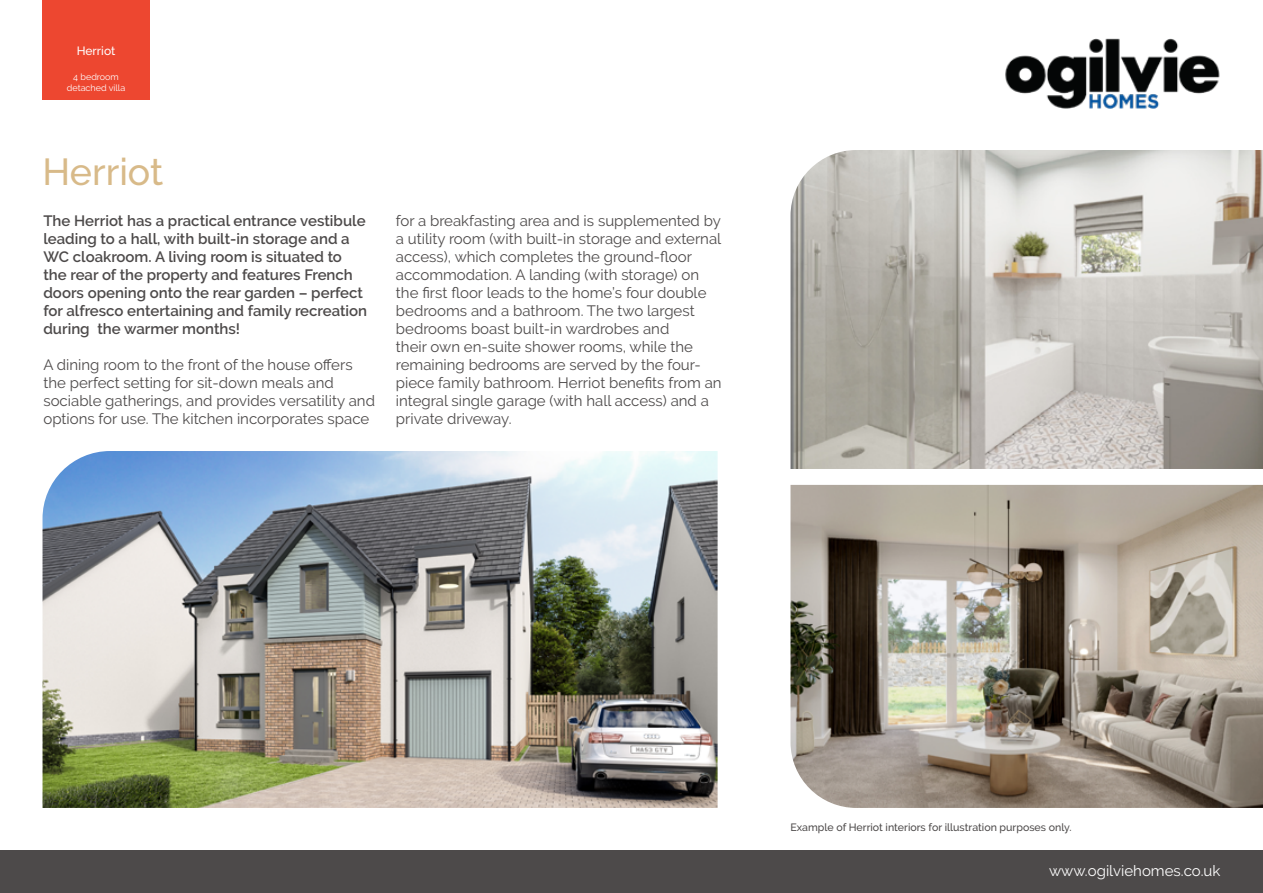
<style>
.page{position:relative;width:1263px;height:893px;background:#fff}
.page>*{position:absolute;margin:0;border:0;box-sizing:border-box;transform-origin:0 0}
.t1{font:500 37.5px "Raleway";color:#d8ba89}
.t2{font:15px/18px "Raleway";color:#4d4a4a}
.t3{font:600 15px/18px "Raleway";color:#4d4a4a}
.t4{font:15px "Raleway";color:#fff}
.t5{font:500 12px "Raleway";color:#fff}
.t6{font:500 10.65px "Raleway";color:#4d4a4a}
.t7{font:9px/10.8px "Raleway";color:#fff;text-align:center}
</style>
<div class="page">
<img style="left:43px;top:451px;width:675px;height:357px">
<div style="left:43px;top:0;width:107px;height:100px;background:#ed4730"></div>
<img style="left:790px;top:150px;width:473px;height:319px">
<img style="left:790px;top:485px;width:473px;height:323px">
<div style="left:0;top:850px;width:1263px;height:43px;background:#4d4a4a"></div>
<img style="left:1005px;top:39px;width:215px;height:69px">
<p class="t5" style="left:77px;top:44px;width:40px">Herriot</p>
<p class="t7" style="left:67px;top:71px;width:60px">4 bedroom detached villa</p>
<h1 class="t1" style="left:43px;top:150px;width:122px">Herriot</h1>
<p class="t3" style="left:43px;top:212px;width:325px">The Herriot has a practical entrance vestibule leading to a hall, with built-in storage and a WC cloakroom. A living room is situated to the rear of the property and features French doors opening onto the rear garden – perfect for alfresco entertaining and family recreation during the warmer months!</p>
<p class="t2" style="left:43px;top:356px;width:333px">A dining room to the front of the house offers the perfect setting for sit-down meals and sociable gatherings, and provides versatility and options for use. The kitchen incorporates space</p>
<p class="t2" style="left:396px;top:212px;width:327px">for a breakfasting area and is supplemented by a utility room (with built-in storage and external access), which completes the ground-floor accommodation. A landing (with storage) on the first floor leads to the home’s four double bedrooms and a bathroom. The two largest bedrooms boast built-in wardrobes and<br>their own en-suite shower rooms, while the remaining bedrooms are served by the four&shy;piece family bathroom. Herriot benefits from an integral single garage (with hall access) and a private driveway.</p>
<p class="t6" style="left:790px;top:821px;width:283px">Example of Herriot interiors for illustration purposes only.</p>
<p class="t4" style="left:1049px;top:862px;width:173px">www.ogilviehomes.co.uk</p>
</div>
